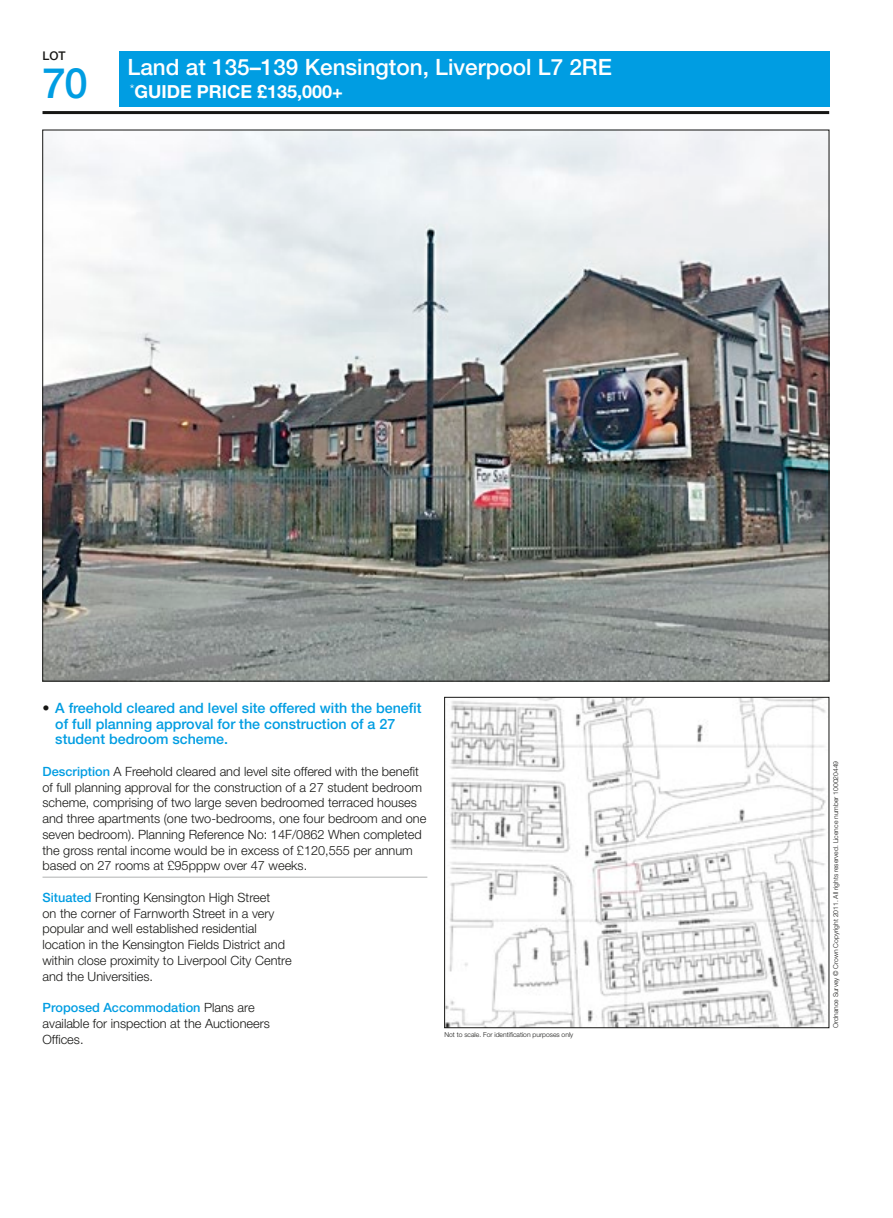
<style>
.page{position:relative;width:893px;height:1218px;background:#fff}
.page>*{position:absolute;margin:0;border:0;box-sizing:border-box;transform-origin:0 0}
.t1{font:500 42px "Helvetica Neue LT Std";color:#009de2}
.t2{font:500 22.5px "Helvetica Neue LT Std";color:#fff}
.t3{font:700 18px "Helvetica Neue LT Std";color:#fff}
.t4{font:500 14.25px/15.8px "Helvetica Neue LT Std";color:#009de2}
.t5{font:300 12.75px/15.8px "Helvetica Neue LT Std";color:#171715}
.t6{font:500 12px "Helvetica Neue LT Std";color:#171715}
.t7{font:300 6.75px "Helvetica Neue LT Std";color:#171715}
.s1{color:#171715}
.s2{font-weight:500;color:#009de2}
</style>
<div class="page">
<div style="left:119px;top:51px;width:710px;height:56px;background:#009de2"></div>
<hr style="left:43px;top:111px;width:786px;height:3px;background:#171715">
<hr style="left:43px;top:876px;width:384px;height:1px;background:#b0b2b2">
<img style="left:45px;top:132px;width:782px;height:547px">
<img style="left:446px;top:699px;width:380px;height:327px">
<div style="left:444px;top:697px;width:385px;height:331px;border:1px solid #171715"></div>
<p class="t6" style="left:43px;top:48px;width:25px">LOT</p>
<h1 class="t1" style="left:43px;top:58px;width:47px">70</h1>
<h2 class="t2" style="left:128px;top:53px;width:486px">Land at 135–139 Kensington, Liverpool L7 2RE</h2>
<h3 class="t3" style="left:130px;top:81px;width:215px"><sup>*</sup>GUIDE PRICE £135,000+</h3>
<p class="t4" style="left:55px;top:699px;width:368px;text-indent:-13px"><span class="s1">•</span> A freehold cleared and level site offered with the benefit of full planning approval for the construction of a 27 student bedroom scheme.</p>
<p class="t5" style="left:43px;top:763px;width:385px"><span class="s2">Description</span> A Freehold cleared and level site offered with the benefit of full planning approval for the construction of a 27 student bedroom scheme, comprising of two large seven bedroomed terraced houses and three apartments (one two-bedrooms, one four bedroom and one seven bedroom). Planning Reference No: 14F/0862 When completed the gross rental income would be in excess of £120,555 per annum based on 27 rooms at £95pppw over 47 weeks.</p>
<p class="t5" style="left:43px;top:889px;width:251px"><span class="s2">Situated</span> Fronting Kensington High Street<br>on the corner of Farnworth Street in a very popular and well established residential location in the Kensington Fields District and within close proximity to Liverpool City Centre and the Universities.</p>
<p class="t5" style="left:43px;top:999px;width:229px"><span class="s2">Proposed Accommodation</span> Plans are available for inspection at the Auctioneers<br>Offices.</p>
<p class="t7" style="left:444px;top:1030px;width:131px">Not to scale. For identification purposes only</p>
<p class="t7" style="left:832px;top:1028px;width:268px;rotate:-90deg">Ordnance Survey © Crown Copyright 2011. All rights reserved. Licence number 100020449</p>
</div>
